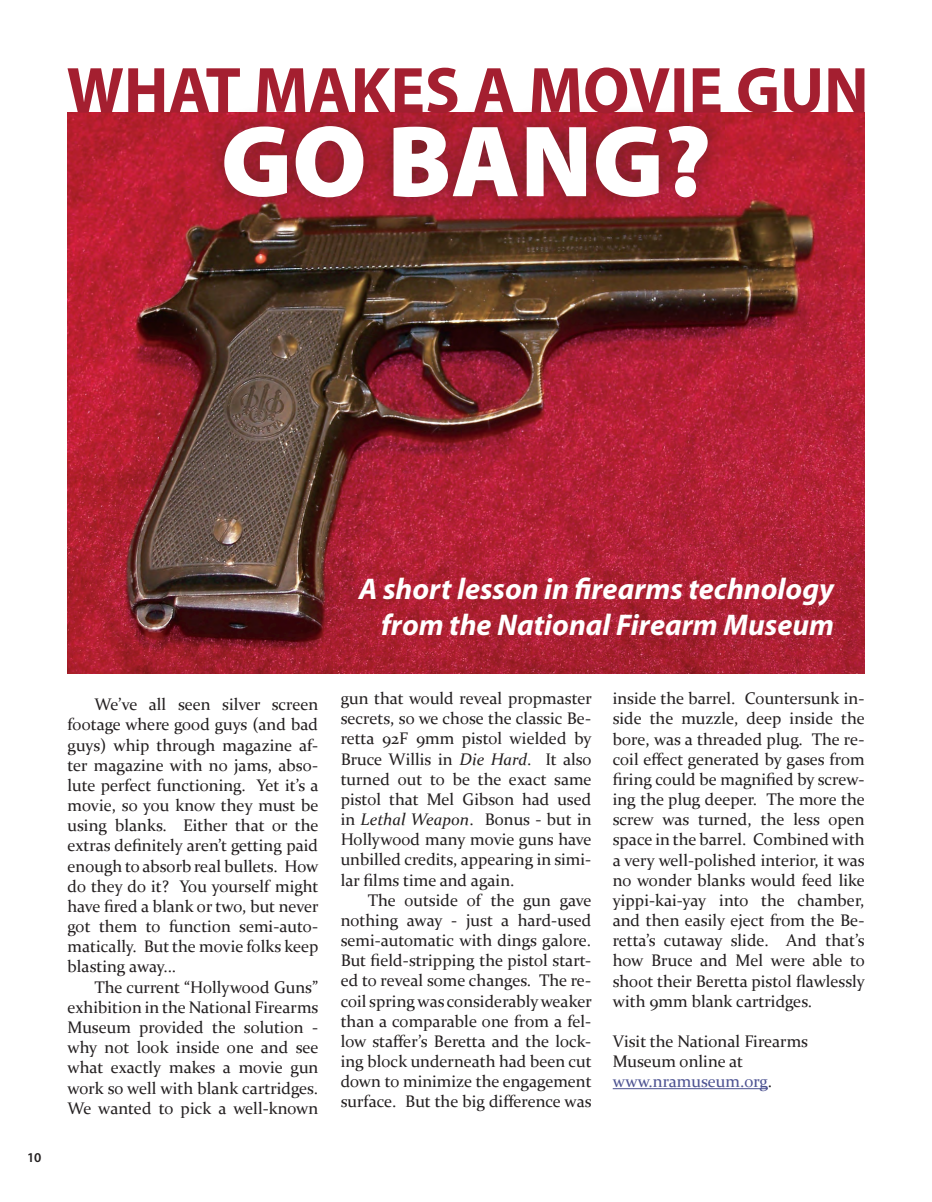
<style>
.page{position:relative;width:932px;height:1202px;background:#fff}
.page>*{position:absolute;margin:0;border:0;box-sizing:border-box;transform-origin:0 0}
.t1{font:italic 700 30px/36px "Myriad Pro";color:#fff;text-align:right}
.t2{font:16.8px/20.1px "Constantia";color:#231f20;text-align:justify}
.t3{font:600 13.5px "Myriad Pro";color:#231f20}
.s1{font-style:italic}
.s2{color:#4c5291}
</style>
<div class="page">
<img style="left:68px;top:113px;width:796px;height:560px">
<svg style="left:68px;top:67px;width:796px;height:46px"></svg>
<div style="left:202px;top:104px;width:527px;height:115px;background:#231f20;opacity:.45"></div>
<svg style="left:224px;top:126px;width:483px;height:71px"></svg>
<hr style="left:612px;top:1088px;width:155px;height:1px;background:#4c5291">
<p class="t3" style="left:27px;top:1148px;width:16px">10</p>
<p class="t1" style="left:359px;top:570px;width:476px">A short lesson in firearms technology from the National Firearm Museum</p>
<p class="t2" style="left:94px;top:693px;width:225px">We’ve all seen silver screen</p>
<p class="t2" style="left:68px;top:714px;width:252px">footage where good guys (and bad</p>
<p class="t2" style="left:68px;top:734px;width:252px">guys) whip through magazine af-</p>
<p class="t2" style="left:68px;top:754px;width:252px">ter magazine with no jams, abso-</p>
<p class="t2" style="left:68px;top:774px;width:252px">lute perfect functioning. Yet it’s a</p>
<p class="t2" style="left:68px;top:794px;width:252px">movie, so you know they must be</p>
<p class="t2" style="left:68px;top:814px;width:252px">using blanks. Either that or the</p>
<p class="t2" style="left:68px;top:835px;width:252px">extras definitely aren’t getting paid</p>
<p class="t2" style="left:68px;top:855px;width:252px">enough to absorb real bullets. How</p>
<p class="t2" style="left:68px;top:875px;width:252px">do they do it? You yourself might</p>
<p class="t2" style="left:68px;top:895px;width:253px">have fired a blank or two, but never</p>
<p class="t2" style="left:68px;top:915px;width:252px">got them to function semi-auto-</p>
<p class="t2" style="left:68px;top:935px;width:252px">matically. But the movie folks keep</p>
<p class="t2" style="left:68px;top:956px;width:110px">blasting away...</p>
<p class="t2" style="left:94px;top:976px;width:225px">The current “Hollywood Guns”</p>
<p class="t2" style="left:68px;top:996px;width:252px">exhibition in the National Firearms</p>
<p class="t2" style="left:68px;top:1016px;width:252px">Museum provided the solution -</p>
<p class="t2" style="left:68px;top:1036px;width:252px">why not look inside one and see</p>
<p class="t2" style="left:68px;top:1056px;width:252px">what exactly makes a movie gun</p>
<p class="t2" style="left:68px;top:1077px;width:252px">work so well with blank cartridges.</p>
<p class="t2" style="left:68px;top:1097px;width:252px">We wanted to pick a well-known</p>
<p class="t2" style="left:341px;top:687px;width:253px">gun that would reveal propmaster</p>
<p class="t2" style="left:341px;top:707px;width:252px">secrets, so we chose the classic Be-</p>
<p class="t2" style="left:341px;top:728px;width:252px">retta 92F 9mm pistol wielded by</p>
<p class="t2" style="left:341px;top:748px;width:252px">Bruce Willis in <span class="s1">Die Hard</span>. It also</p>
<p class="t2" style="left:341px;top:768px;width:252px">turned out to be the exact same</p>
<p class="t2" style="left:341px;top:788px;width:252px">pistol that Mel Gibson had used</p>
<p class="t2" style="left:341px;top:808px;width:252px">in <span class="s1">Lethal Weapon</span>. Bonus - but in</p>
<p class="t2" style="left:341px;top:828px;width:252px">Hollywood many movie guns have</p>
<p class="t2" style="left:341px;top:849px;width:252px">unbilled credits, appearing in simi-</p>
<p class="t2" style="left:341px;top:869px;width:175px">lar films time and again.</p>
<p class="t2" style="left:368px;top:889px;width:225px">The outside of the gun gave</p>
<p class="t2" style="left:341px;top:909px;width:252px">nothing away - just a hard-used</p>
<p class="t2" style="left:341px;top:929px;width:252px">semi-automatic with dings galore.</p>
<p class="t2" style="left:341px;top:949px;width:252px">But field-stripping the pistol start-</p>
<p class="t2" style="left:341px;top:970px;width:252px">ed to reveal some changes. The re-</p>
<p class="t2" style="left:341px;top:990px;width:253px">coil spring was considerably weaker</p>
<p class="t2" style="left:341px;top:1010px;width:252px">than a comparable one from a fel-</p>
<p class="t2" style="left:341px;top:1030px;width:252px">low staffer’s Beretta and the lock-</p>
<p class="t2" style="left:341px;top:1050px;width:252px">ing block underneath had been cut</p>
<p class="t2" style="left:341px;top:1070px;width:252px">down to minimize the engagement</p>
<p class="t2" style="left:341px;top:1090px;width:252px">surface. But the big difference was</p>
<p class="t2" style="left:612px;top:687px;width:253px">inside the barrel. Countersunk in&shy;side the muzzle, deep inside the bore, was a threaded plug. The re&shy;coil effect generated by gases from firing could be magnified by screw&shy;ing the plug deeper. The more the screw was turned, the less open space in the barrel. Combined with a very well-polished interior, it was no wonder blanks would feed like yippi-kai-yay into the chamber, and then easily eject from the Be&shy;retta’s cutaway slide. And that’s how Bruce and Mel were able to shoot their Beretta pistol flawlessly with 9mm blank cartridges.</p>
<p class="t2" style="left:612px;top:1030px;width:197px;text-align:left">Visit the National Firearms<br>Museum online at <span class="s2">www.nramuseum.org</span>.</p>
</div>
